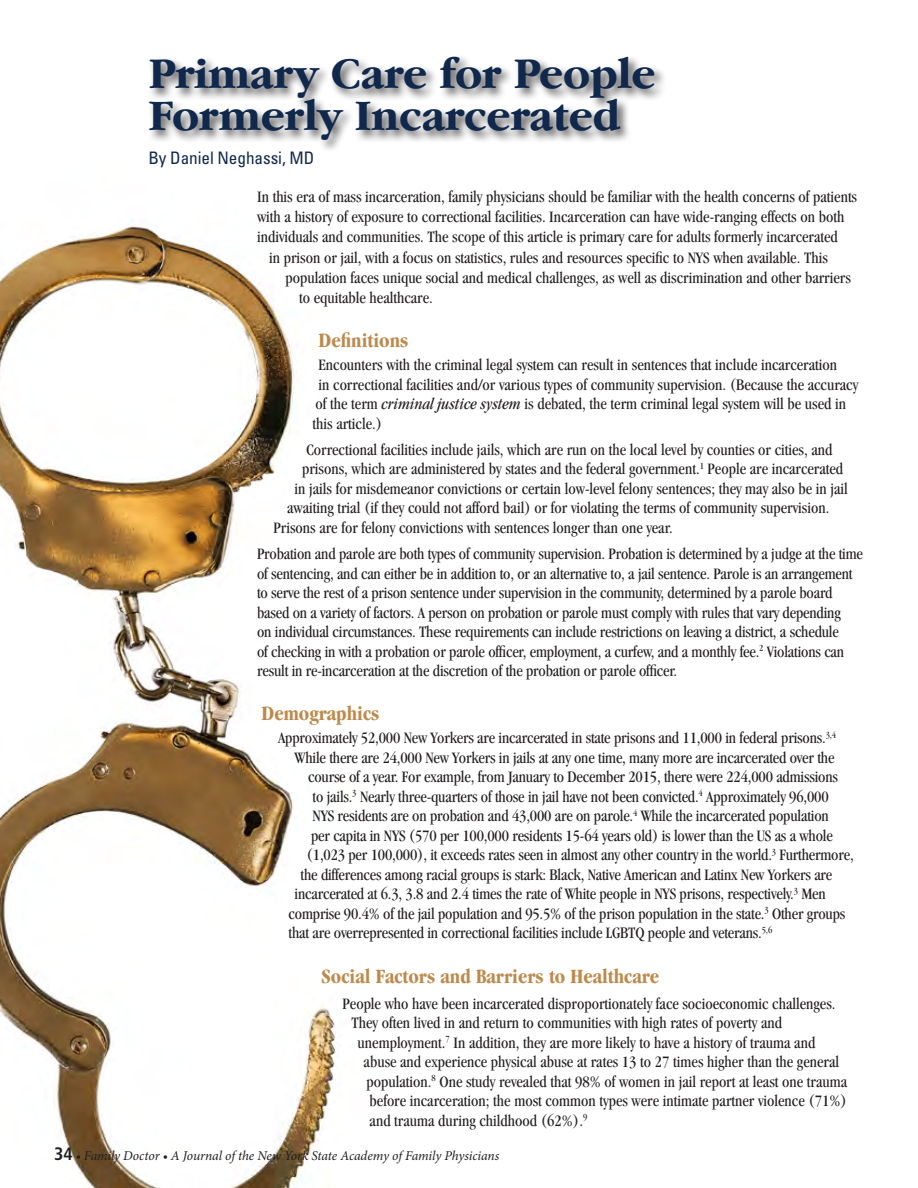
<style>
.page{position:relative;width:918px;height:1188px;background:#fff}
.page>*{position:absolute;margin:0;border:0;box-sizing:border-box;transform-origin:0 0}
.t1{font:700 45px/42px "Garamond IT Cby BT";letter-spacing:-.01em;color:#0f284b}
.t2{font:700 condensed 21px "Garamond";color:#bd8a4c}
.t3{font:condensed 17.25px "Univers";letter-spacing:-.005em;color:#0f284b}
.t4{font:condensed 16.5px/19.5px "Garamond";color:#231f20}
.t5{font:italic 13.5px "Minion Pro";letter-spacing:-.01em;color:#231f20}
.s1{font-style:italic}
.s2{font-family:"Frutiger";font-weight:700;font-style:normal;font-stretch:condensed;font-size:18px}
</style>
<div class="page">
<img style="left:0;top:225px;width:336px;height:963px">
<div style="left:147px;top:54px;width:520px;height:99px;background:#231f20;opacity:.75"></div>
<h1 class="t1" style="left:148px;top:53px;width:509px">Primary Care for People<br>Formerly Incarcerated</h1>
<p class="t3" style="left:148px;top:147px;width:167px">By Daniel Neghassi, MD</p>
<p class="t4" style="left:257px;top:187px;width:602px">In this era of mass incarceration, family physicians should be familiar with the health concerns of patients</p>
<p class="t4" style="left:257px;top:207px;width:589px">with a history of exposure to correctional facilities. Incarceration can have wide-ranging effects on both</p>
<p class="t4" style="left:257px;top:227px;width:582px">individuals and communities. The scope of this article is primary care for adults formerly incarcerated</p>
<p class="t4" style="left:269px;top:247px;width:560px">in prison or jail, with a focus on statistics, rules and resources specific to NYS when available. This</p>
<p class="t4" style="left:286px;top:268px;width:567px">population faces unique social and medical challenges, as well as discrimination and other barriers</p>
<p class="t4" style="left:299px;top:288px;width:135px">to equitable healthcare.</p>
<p class="t2" style="left:319px;top:329px;width:91px">Definitions</p>
<p class="t4" style="left:319px;top:355px;width:520px">Encounters with the criminal legal system can result in sentences that include incarceration</p>
<p class="t4" style="left:319px;top:375px;width:541px">in correctional facilities and/or various types of community supervision. (Because the accuracy</p>
<p class="t4" style="left:316px;top:394px;width:532px">of the term <span class="s1">criminal justice system</span> is debated, the term criminal legal system will be used in</p>
<p class="t4" style="left:313px;top:414px;width:71px">this article.)</p>
<p class="t4" style="left:307px;top:440px;width:527px">Correctional facilities include jails, which are run on the local level by counties or cities, and</p>
<p class="t4" style="left:302px;top:459px;width:543px">prisons, which are administered by states and the federal government.<sup>1</sup> People are incarcerated</p>
<p class="t4" style="left:295px;top:479px;width:555px">in jails for misdemeanor convictions or certain low-level felony sentences; they may also be in jail</p>
<p class="t4" style="left:287px;top:498px;width:544px">awaiting trial (if they could not afford bail) or for violating the terms of community supervision.</p>
<p class="t4" style="left:274px;top:518px;width:401px">Prisons are for felony convictions with sentences longer than one year.</p>
<p class="t4" style="left:257px;top:544px;width:607px">Probation and parole are both types of community supervision. Probation is determined by a judge at the time of sentencing, and can either be in addition to, or an alternative to, a jail sentence. Parole is an arrangement to serve the rest of a prison sentence under supervision in the community, determined by a parole board based on a variety of factors. A person on probation or parole must comply with rules that vary depending<br>on individual circumstances. These requirements can include restrictions on leaving a district, a schedule<br>of checking in with a probation or parole officer, employment, a curfew, and a monthly fee.<sup>2</sup> Violations can result in re-incarceration at the discretion of the probation or parole officer.</p>
<p class="t2" style="left:262px;top:702px;width:119px">Demographics</p>
<p class="t4" style="left:278px;top:728px;width:560px">Approximately 52,000 New Yorkers are incarcerated in state prisons and 11,000 in federal prisons.<sup>3,4</sup></p>
<p class="t4" style="left:295px;top:748px;width:541px">While there are 24,000 New Yorkers in jails at any one time, many more are incarcerated over the</p>
<p class="t4" style="left:308px;top:767px;width:531px">course of a year. For example, from January to December 2015, there were 224,000 admissions</p>
<p class="t4" style="left:313px;top:787px;width:518px">to jails.<sup>3</sup> Nearly three-quarters of those in jail have not been convicted.<sup>4</sup> Approximately 96,000</p>
<p class="t4" style="left:313px;top:806px;width:518px">NYS residents are on probation and 43,000 are on parole.<sup>4</sup> While the incarcerated population</p>
<p class="t4" style="left:311px;top:826px;width:523px">per capita in NYS (570 per 100,000 residents 15-64 years old) is lower than the US as a whole</p>
<p class="t4" style="left:307px;top:845px;width:549px">(1,023 per 100,000), it exceeds rates seen in almost any other country in the world.<sup>3</sup> Furthermore,</p>
<p class="t4" style="left:301px;top:865px;width:533px">the differences among racial groups is stark: Black, Native American and Latinx New Yorkers are</p>
<p class="t4" style="left:295px;top:884px;width:533px">incarcerated at 6.3, 3.8 and 2.4 times the rate of White people in NYS prisons, respectively.<sup>3</sup> Men</p>
<p class="t4" style="left:289px;top:904px;width:558px">comprise 90.4% of the jail population and 95.5% of the prison population in the state.<sup>3</sup> Other groups</p>
<p class="t4" style="left:289px;top:923px;width:485px">that are overrepresented in correctional facilities include LGBTQ people and veterans.<sup>5,6</sup></p>
<p class="t2" style="left:322px;top:964px;width:339px">Social Factors and Barriers to Healthcare</p>
<p class="t4" style="left:343px;top:994px;width:494px">People who have been incarcerated disproportionately face socioeconomic challenges.</p>
<p class="t4" style="left:352px;top:1013px;width:432px">They often lived in and return to communities with high rates of poverty and</p>
<p class="t4" style="left:358px;top:1033px;width:459px">unemployment.<sup>7</sup> In addition, they are more likely to have a history of trauma and</p>
<p class="t4" style="left:364px;top:1052px;width:477px">abuse and experience physical abuse at rates 13 to 27 times higher than the general</p>
<p class="t4" style="left:367px;top:1072px;width:482px">population.<sup>8</sup> One study revealed that 98% of women in jail report at least one trauma</p>
<p class="t4" style="left:370px;top:1091px;width:479px">before incarceration; the most common types were intimate partner violence (71%)</p>
<p class="t4" style="left:370px;top:1111px;width:219px">and trauma during childhood (62%).<sup>9</sup></p>
<p class="t5" style="left:54px;top:1147px;width:447px"><span class="s2">34</span> • Family Doctor • A Journal of the New York State Academy of Family Physicians</p>
</div>
